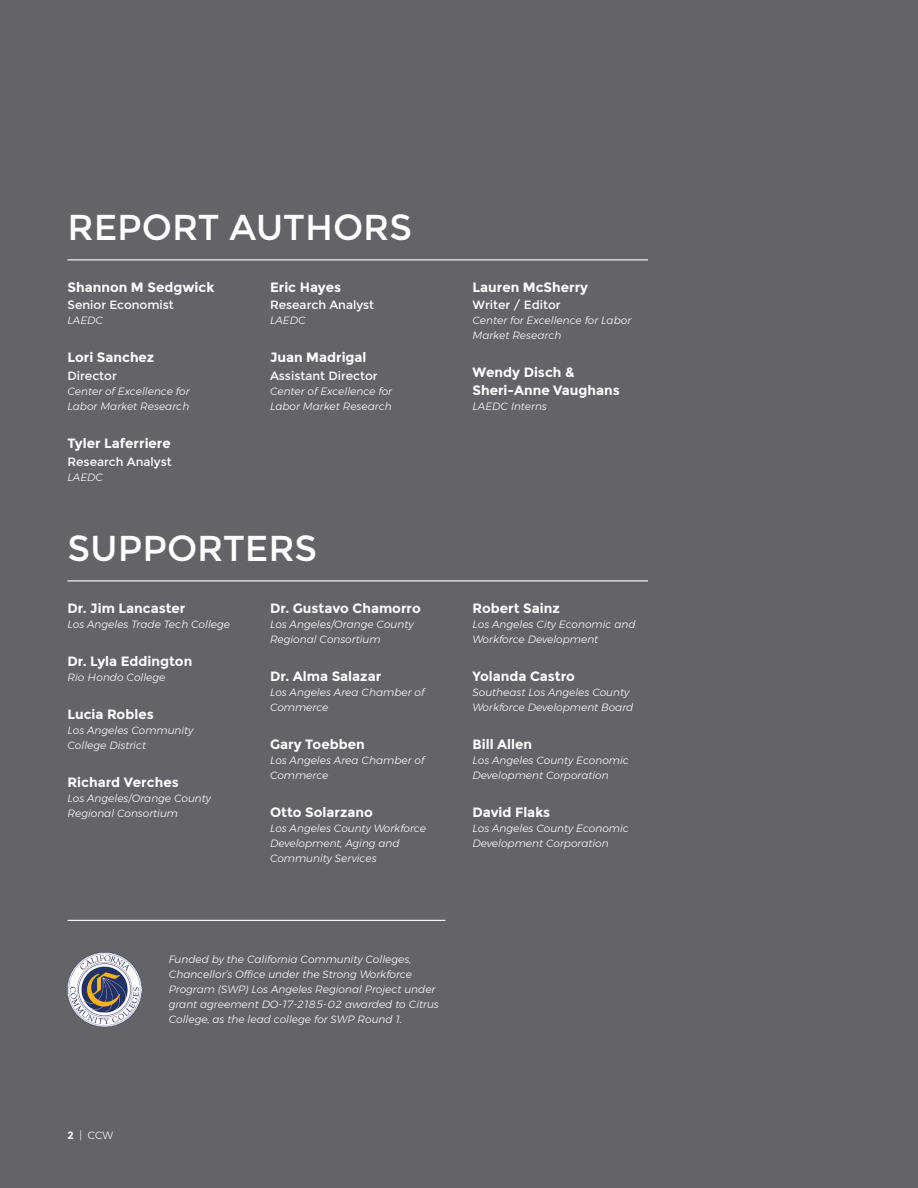
<style>
.page{position:relative;width:918px;height:1188px;background:#646468}
.page>*{position:absolute;margin:0;border:0;box-sizing:border-box;transform-origin:0 0}
.t1{font:36px "Montserrat";color:#fff}
.t2{font:700 13.5px/18px "Montserrat";color:#fff}
.t3{font:12px "Montserrat";color:#fff}
.t4{font:italic 300 10.5px/15px "Montserrat";color:#fff}
.t5{font:300 10.5px "Montserrat";color:#fff}
.s1{font-weight:700}
</style>
<div class="page">
<img style="left:68px;top:952px;width:74px;height:75px">
<hr style="left:68px;top:920px;width:378px;height:1px;background:#fff">
<hr style="left:68px;top:259px;width:580px;height:1px;background:#fff">
<hr style="left:68px;top:580px;width:580px;height:1px;background:#fff">
<h1 class="t1" style="left:68px;top:206px;width:346px">REPORT AUTHORS</h1>
<p class="t2" style="left:68px;top:278px;width:148px">Shannon M Sedgwick</p>
<p class="t3" style="left:68px;top:298px;width:108px">Senior Economist</p>
<p class="t4" style="left:68px;top:313px;width:37px">LAEDC</p>
<p class="t2" style="left:68px;top:349px;width:88px">Lori Sanchez</p>
<p class="t3" style="left:68px;top:369px;width:51px">Director</p>
<p class="t4" style="left:68px;top:384px;width:124px">Center of Excellence for<br>Labor Market Research</p>
<p class="t2" style="left:68px;top:435px;width:105px">Tyler Laferriere</p>
<p class="t3" style="left:68px;top:455px;width:106px">Research Analyst</p>
<p class="t4" style="left:68px;top:469px;width:37px">LAEDC</p>
<p class="t2" style="left:270px;top:278px;width:73px">Eric Hayes</p>
<p class="t3" style="left:270px;top:298px;width:106px">Research Analyst</p>
<p class="t4" style="left:270px;top:313px;width:37px">LAEDC</p>
<p class="t2" style="left:270px;top:349px;width:98px">Juan Madrigal</p>
<p class="t3" style="left:270px;top:369px;width:109px">Assistant Director</p>
<p class="t4" style="left:270px;top:384px;width:124px">Center of Excellence for<br>Labor Market Research</p>
<h1 class="t1" style="left:68px;top:527px;width:251px">SUPPORTERS</h1>
<p class="t2" style="left:68px;top:599px;width:120px">Dr. Jim Lancaster</p>
<p class="t4" style="left:68px;top:616px;width:164px">Los Angeles Trade Tech College</p>
<p class="t2" style="left:68px;top:652px;width:126px">Dr. Lyla Eddington</p>
<p class="t4" style="left:68px;top:669px;width:100px">Rio Hondo College</p>
<p class="t2" style="left:68px;top:705px;width:88px">Lucia Robles</p>
<p class="t4" style="left:68px;top:723px;width:127px">Los Angeles Community<br>College District</p>
<p class="t2" style="left:68px;top:774px;width:113px">Richard Verches</p>
<p class="t4" style="left:68px;top:791px;width:145px">Los Angeles/Orange County<br>Regional Consortium</p>
<p class="t2" style="left:270px;top:599px;width:152px">Dr. Gustavo Chamorro</p>
<p class="t4" style="left:270px;top:616px;width:145px">Los Angeles/Orange County<br>Regional Consortium</p>
<p class="t2" style="left:270px;top:667px;width:113px">Dr. Alma Salazar</p>
<p class="t4" style="left:270px;top:684px;width:156px">Los Angeles Area Chamber of<br>Commerce</p>
<p class="t2" style="left:270px;top:735px;width:96px">Gary Toebben</p>
<p class="t4" style="left:270px;top:753px;width:156px">Los Angeles Area Chamber of<br>Commerce</p>
<p class="t2" style="left:270px;top:804px;width:104px">Otto Solarzano</p>
<p class="t4" style="left:270px;top:821px;width:158px">Los Angeles County Workforce<br>Development, Aging and<br>Community Services</p>
<p class="t2" style="left:472px;top:278px;width:117px">Lauren McSherry</p>
<p class="t3" style="left:472px;top:298px;width:90px">Writer / Editor</p>
<p class="t4" style="left:472px;top:313px;width:160px">Center for Excellence for Labor<br>Market Research</p>
<p class="t2" style="left:472px;top:364px;width:149px">Wendy Disch &amp;<br>Sheri-Anne Vaughans</p>
<p class="t4" style="left:472px;top:399px;width:76px">LAEDC Interns</p>
<p class="t2" style="left:472px;top:599px;width:89px">Robert Sainz</p>
<p class="t4" style="left:472px;top:616px;width:165px">Los Angeles City Economic and<br>Workforce Development</p>
<p class="t2" style="left:472px;top:667px;width:104px">Yolanda Castro</p>
<p class="t4" style="left:472px;top:684px;width:162px">Southeast Los Angeles County<br>Workforce Development Board</p>
<p class="t2" style="left:472px;top:735px;width:61px">Bill Allen</p>
<p class="t4" style="left:472px;top:753px;width:158px">Los Angeles County Economic<br>Development Corporation</p>
<p class="t2" style="left:472px;top:804px;width:79px">David Flaks</p>
<p class="t4" style="left:472px;top:821px;width:158px">Los Angeles County Economic<br>Development Corporation</p>
<p class="t4" style="left:169px;top:952px;width:272px">Funded by the California Community Colleges, Chancellor’s Office under the Strong Workforce Program (SWP) Los Angeles Regional Project under grant agreement DO-17-2185-02 awarded to Citrus College, as the lead college for SWP Round 1.</p>
<p class="t5" style="left:68px;top:1128px;width:47px"><span class="s1">2</span> | CCW</p>
</div>
